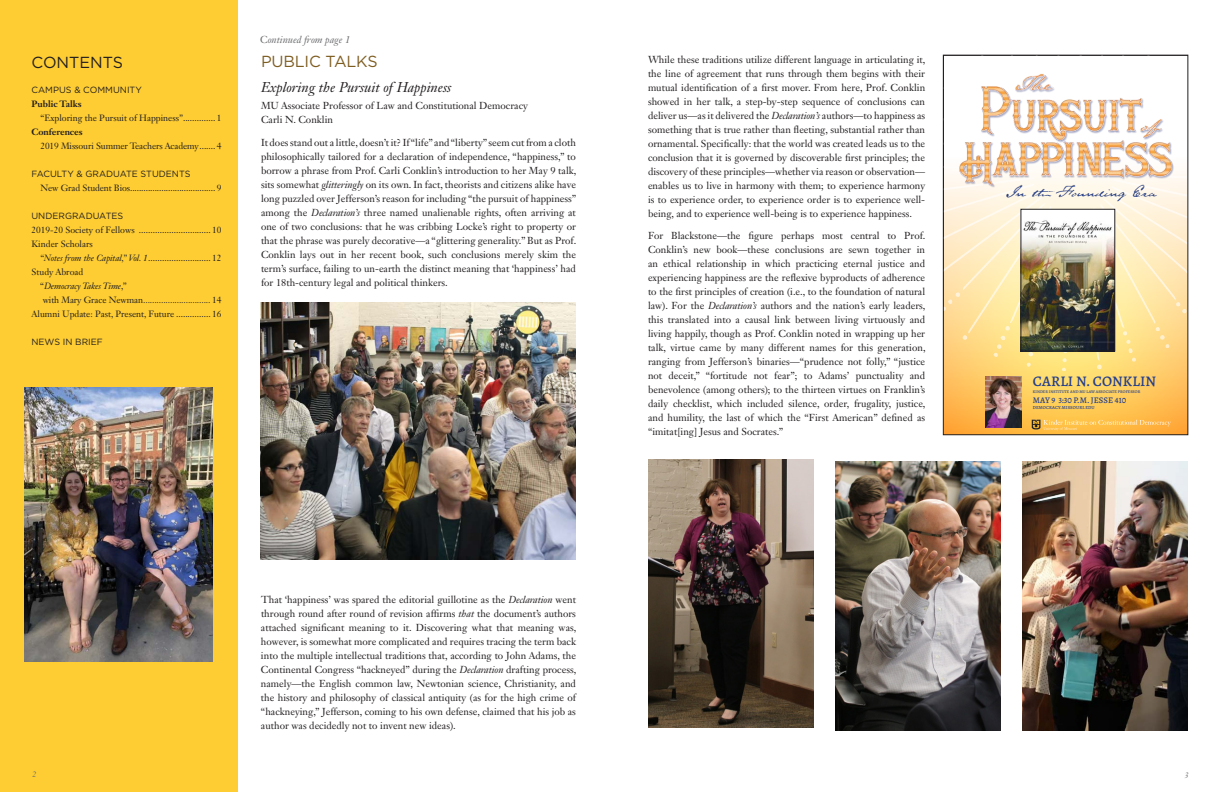
<style>
.page{position:relative;width:1224px;height:792px;background:#fff}
.page>*{position:absolute;margin:0;border:0;box-sizing:border-box;transform-origin:0 0}
.t1{font:17.9px "Texas Hero";color:#253f8e}
.text{font:16px "Gotham";letter-spacing:-.01em;color:#7e5d21}
.news_heads{font:16px "Gotham";color:#231f20}
.t2{font:500 14.7px "Alegreya SC";letter-spacing:.01em;color:#253f8e}
.text-2{font:italic 14px "Janson Text LT Std";color:#231f20}
.text-3{font:10px/14px "Janson Text LT Std";color:#231f20;text-align:justify}
.continued_lines{font:italic 10px "Janson Text LT Std";color:#6c6d70}
.TOC_heads{font:9px "Janson Text LT Std";color:#231f20}
.TOC_heads-2{font:italic 9px "Janson Text LT Std";letter-spacing:-.01em;color:#231f20}
.TOC_Topic{font:9px "Gotham";color:#231f20}
.TOC_list{font:9px "Janson Text LT Std";color:#231f20}
.TOC_list-2{font:700 9px "Janson Text LT Std";letter-spacing:-.01em;color:#231f20}
.t3{font:500 8.6px "Alegreya SC";color:#253f8e}
.continued_lines-2{font:italic 8px "Janson Text LT Std";color:#6c6d70}
.t4{font:500 4.7px "Alegreya SC";letter-spacing:.02em;color:#253f8e}
.t5{font:500 4.1px "Alegreya SC";letter-spacing:.01em;color:#253f8e}
.s1{font-style:italic}
.s2{font-style:normal}
</style>
<div class="page">
<div style="left:0;top:0;width:238px;height:792px;background:#fecd33"></div>
<img style="left:260px;top:302px;width:315px;height:257px">
<img style="left:648px;top:459px;width:166px;height:269px">
<img style="left:945px;top:73px;width:241px;height:360px">
<div style="left:943px;top:55px;width:245px;height:380px;border:1px solid #231f20"></div>
<img style="left:835px;top:462px;width:166px;height:268px">
<img style="left:24px;top:387px;width:189px;height:275px">
<img style="left:1022px;top:462px;width:166px;height:268px">
<p class="news_heads" style="left:32px;top:52px;width:93px">CONTENTS</p>
<p class="TOC_Topic" style="left:32px;top:84px;width:112px">CAMPUS &amp; COMMUNITY</p>
<p class="TOC_list-2" style="left:32px;top:98px;width:52px">Public Talks</p>
<p class="TOC_list" style="left:40px;top:112px;width:182px">“Exploring the Pursuit of Happiness”.............. 1</p>
<p class="TOC_list-2" style="left:32px;top:126px;width:53px">Conferences</p>
<p class="TOC_heads" style="left:41px;top:140px;width:182px">2019 Missouri Summer Teachers Academy....... 4</p>
<p class="TOC_Topic" style="left:32px;top:168px;width:161px">FACULTY &amp; GRADUATE STUDENTS</p>
<p class="TOC_heads" style="left:41px;top:182px;width:182px">New Grad Student Bios...................................... 9</p>
<p class="TOC_Topic" style="left:32px;top:210px;width:93px">UNDERGRADUATES</p>
<p class="TOC_heads" style="left:32px;top:224px;width:191px">2019-20 Society of Fellows ............................... 10</p>
<p class="TOC_heads" style="left:32px;top:238px;width:63px">Kinder Scholars</p>
<p class="TOC_heads" style="left:40px;top:252px;width:183px"><span class="s1">“Notes from the Capital,” Vol. 1</span>........................... 12</p>
<p class="TOC_heads" style="left:32px;top:266px;width:53px">Study Abroad</p>
<p class="TOC_heads-2" style="left:40px;top:280px;width:88px"><span class="s2">“</span>Democracy Takes Time<span class="s2">,”</span></p>
<p class="TOC_heads-2" style="left:43px;top:294px;width:180px"><span class="s2">with Mary Grace Newman</span>.............................. <span class="s2">14</span></p>
<p class="TOC_heads" style="left:32px;top:308px;width:191px">Alumni Update: Past, Present, Future ............... 16</p>
<p class="TOC_Topic" style="left:32px;top:336px;width:73px">NEWS IN BRIEF</p>
<p class="continued_lines" style="left:260px;top:33px;width:92px"><span class="s2">C</span>ontinued from page 1</p>
<p class="text" style="left:261px;top:51px;width:118px">PUBLIC TALKS</p>
<p class="text-2" style="left:261px;top:79px;width:192px">Exploring the Pursuit of Happiness</p>
<p class="text-3" style="left:261px;top:99px;width:269px">MU Associate Professor of Law and Constitutional Democracy<br>Carli N. Conklin</p>
<p class="text-3" style="left:261px;top:135px;width:317px">It does stand out a little, doesn’t it? If “life” and “liberty” seem cut from a cloth philosophically tailored for a declaration of independence, “happiness,” to borrow a phrase from Prof. Carli Conklin’s introduction to her May 9 talk, sits somewhat <span class="s1">glitteringly</span> on its own. In fact, theorists and citizens alike have long puzzled over Jefferson’s reason for including “the pursuit of happiness” among the <span class="s1">Declaration’s</span> three named unalienable rights, often arriving at one of two conclusions: that he was cribbing Locke’s right to property or that the phrase was purely decorative—a “glittering generality.” But as Prof.<br>Conklin lays out in her recent book, such conclusions merely skim the term’s surface, failing to un-earth the distinct meaning that ‘happiness’ had for 18th-century legal and political thinkers.</p>
<p class="text-3" style="left:261px;top:592px;width:317px">That ‘happiness’ was spared the editorial guillotine as the <span class="s1">Declaration</span> went through round after round of revision affirms <span class="s1">that</span> the document’s authors attached significant meaning to it. Discovering what that meaning was, however, is somewhat more complicated and requires tracing the term back into the multiple intellectual traditions that, according to John Adams, the Continental Congress “hackneyed” during the <span class="s1">Declaration</span> drafting process, namely—the English common law, Newtonian science, Christianity, and the history and philosophy of classical antiquity (as for the high crime of “hackneying,” Jefferson, coming to his own defense, claimed that his job as author was decidedly not to invent new ideas).</p>
<p class="text-3" style="left:648px;top:52px;width:279px">While these traditions utilize different language in articulating it, the line of agreement that runs through them begins with their mutual identification of a first mover. From here, Prof. Conklin showed in her talk, a step-by-step sequence of conclusions can deliver us—as it delivered the <span class="s1">Declaration’s</span> authors—to happiness as something that is true rather than fleeting, substantial rather than ornamental. Specifically: that the world was created leads us to the conclusion that it is governed by discoverable first principles; the discovery of these principles—whether via reason or observation— enables us to live in harmony with them; to experience harmony is to experience order, to experience order is to experience well&shy;being, and to experience well-being is to experience happiness.</p>
<p class="text-3" style="left:648px;top:229px;width:279px">For Blackstone—the figure perhaps most central to Prof.<br>Conklin’s new book—these conclusions are sewn together in an ethical relationship in which practicing eternal justice and experiencing happiness are the reflexive byproducts of adherence to the first principles of creation (i.e., to the foundation of natural law). For the <span class="s1">Declaration’s</span> authors and the nation’s early leaders, this translated into a causal link between living virtuously and living happily, though as Prof. Conklin noted in wrapping up her talk, virtue came by many different names for this generation, ranging from Jefferson’s binaries—“prudence not folly,” “justice not deceit,” “fortitude not fear”; to Adams’ punctuality and benevolence (among others); to the thirteen virtues on Franklin’s daily checklist, which included silence, order, frugality, justice, and humility, the last of which the “First American” defined as “imitat[ing] Jesus and Socrates.”</p>
<p class="t1" style="left:1007px;top:179px;width:151px">In the Founding Era</p>
<p class="t2" style="left:1033px;top:371px;width:125px">CARLI N. CONKLIN</p>
<p class="t5" style="left:1033px;top:389px;width:109px">KINDER INSTITUTE AND MU LAW ASSOCIATE PROFESSOR</p>
<p class="t3" style="left:1033px;top:394px;width:95px">MAY 9 3:30 P.M. JESSE 410</p>
<p class="t4" style="left:1033px;top:404px;width:63px">DEMOCRACY.MISSOURI.EDU</p>
<p class="continued_lines-2" style="left:32px;top:770px;width:9px">22</p>
<p class="continued_lines-2" style="left:1184px;top:770px;width:6px">3</p>
</div>
